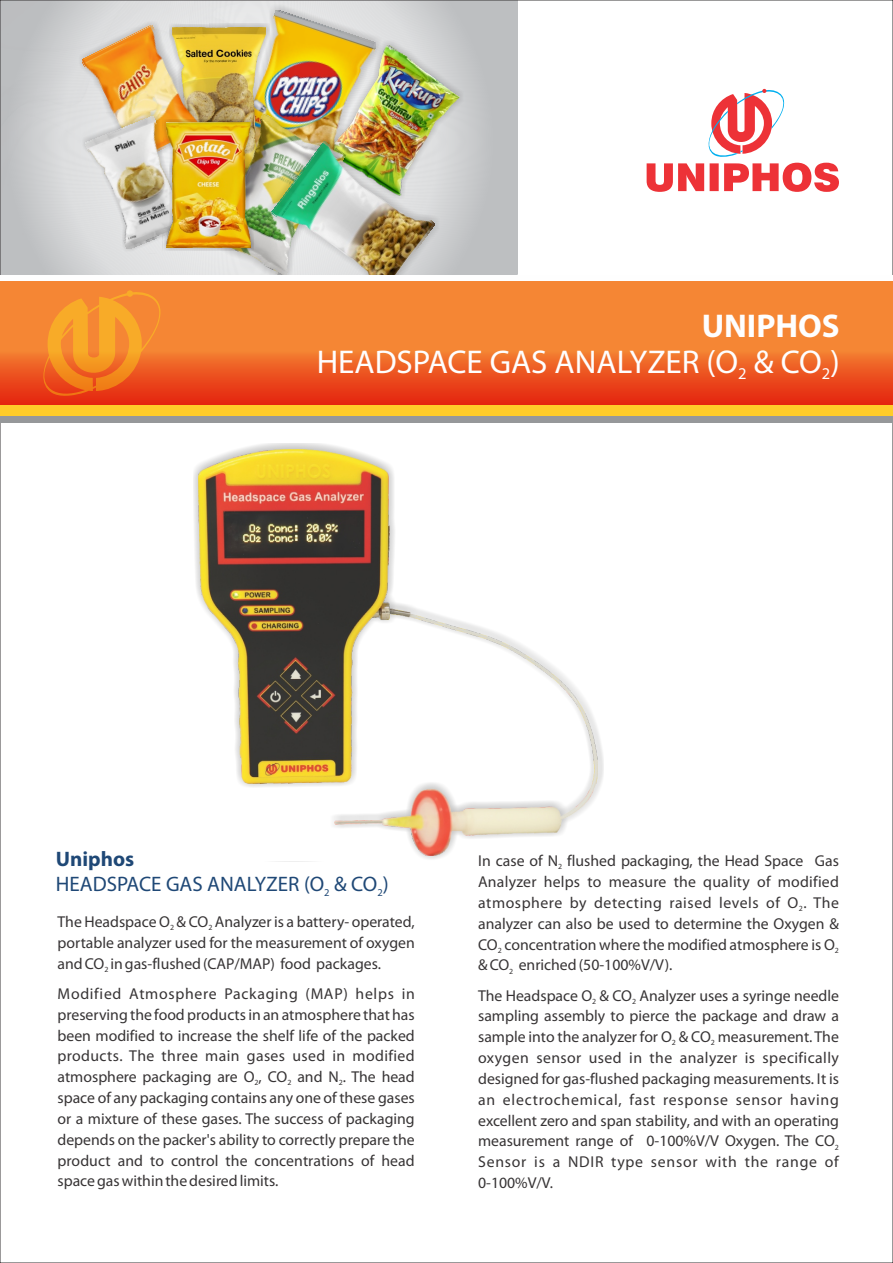
<style>
.page{position:relative;width:893px;height:1263px;background:#fff}
.page>*{position:absolute;margin:0;border:0;box-sizing:border-box;transform-origin:0 0}
.t1{font:33px "Myriad Pro";color:#fefefe}
.t2{font:700 33px "Myriad Pro";color:#fefefe}
.t3{font:21px "Myriad Pro";color:#1f4876}
.t4{font:700 21px "Myriad Pro";color:#1f4876}
.t5{font:16.5px "Myriad Pro";color:#fefefe}
.t6{font:15.75px/20.9px "Myriad Pro";color:#373435;text-align:justify}
.t7{font:10.5px "Myriad Pro";color:#1f4876}
.t8{font:7.8px "Myriad Pro";color:#373435}
</style>
<div class="page">
<svg style="left:256px;top:2px;width:261px;height:273px;background:#c2c4c6"></svg>
<div style="left:321px;top:40px;width:144px;height:161px;background:#373435;opacity:.29"></div>
<img style="left:382px;top:46px;width:77px;height:149px">
<div style="left:223px;top:4px;width:159px;height:187px;background:#373435;opacity:.29"></div>
<img style="left:229px;top:10px;width:147px;height:125px">
<div style="left:169px;top:24px;width:100px;height:154px;background:#373435;opacity:.29"></div>
<img style="left:208px;top:28px;width:58px;height:81px">
<div style="left:77px;top:20px;width:131px;height:148px;background:#373435;opacity:.29"></div>
<img style="left:82px;top:25px;width:121px;height:87px">
<div style="left:197px;top:109px;width:154px;height:166px;background:#373435;opacity:.29"></div>
<img style="left:203px;top:114px;width:142px;height:161px">
<div style="left:81px;top:112px;width:118px;height:141px;background:#373435;opacity:.29"></div>
<img style="left:86px;top:116px;width:109px;height:133px">
<div style="left:163px;top:119px;width:91px;height:132px;background:#373435;opacity:.29"></div>
<img style="left:166px;top:122px;width:85px;height:125px">
<div style="left:266px;top:135px;width:175px;height:140px;background:#373435;opacity:.29"></div>
<img style="left:272px;top:141px;width:163px;height:134px">
<svg style="left:647px;top:88px;width:192px;height:104px"></svg>
<div style="left:0;top:411px;width:893px;height:11px;background:#96989a"></div>
<div style="left:0;top:404px;width:893px;height:12px;background:#ffcc29"></div>
<svg style="left:0;top:281px;width:893px;height:123px;background:#f06e2a"></svg>
<svg style="left:39px;top:290px;width:127px;height:107px;background:#f28228"></svg>
<div style="left:193px;top:443px;width:410px;height:418px;background:#000;opacity:.29"></div>
<img style="left:199px;top:449px;width:398px;height:406px">
<h1 class="t2" style="left:702px;top:312px;width:140px">UNIPHOS</h1>
<h1 class="t1" style="left:317px;top:348px;width:524px">HEADSPACE GAS ANALYZER (O &amp; CO )</h1>
<p class="t5" style="left:738px;top:367px;width:10px">2</p>
<p class="t5" style="left:822px;top:367px;width:10px">2</p>
<h2 class="t4" style="left:56px;top:850px;width:80px">Uniphos</h2>
<h2 class="t3" style="left:56px;top:876px;width:334px">HEADSPACE GAS ANALYZER (O &amp; CO )</h2>
<p class="t7" style="left:324px;top:888px;width:7px">2</p>
<p class="t7" style="left:377px;top:888px;width:7px">2</p>
<p class="t6" style="left:58px;top:913px;width:359px">The Headspace O &amp; CO Analyzer is a battery- operated,</p>
<p class="t8" style="left:170px;top:924px;width:6px">2</p>
<p class="t8" style="left:208px;top:924px;width:6px">2</p>
<p class="t6" style="left:58px;top:933px;width:359px">portable analyzer used for the measurement of oxygen and CO in gas-flushed (CAP/MAP) food packages.</p>
<p class="t8" style="left:104px;top:966px;width:6px">2</p>
<p class="t6" style="left:58px;top:984px;width:359px">Modified Atmosphere Packaging (MAP) helps in preserving the food products in an atmosphere that has been modified to increase the shelf life of the packed products. The three main gases used in modified atmosphere packaging are O , CO and N . The head</p>
<p class="t8" style="left:255px;top:1079px;width:6px">2</p>
<p class="t8" style="left:287px;top:1079px;width:6px">2</p>
<p class="t8" style="left:339px;top:1079px;width:6px">2</p>
<p class="t6" style="left:57px;top:1089px;width:359px">space of any packaging contains any one of these gases or a mixture of these gases. The success of packaging depends on the packer's ability to correctly prepare the product and to control the concentrations of head space gas within the desired limits.</p>
<p class="t6" style="left:478px;top:852px;width:362px">In case of N flushed packaging, the Head Space Gas</p>
<p class="t8" style="left:558px;top:863px;width:6px">2</p>
<p class="t6" style="left:478px;top:873px;width:362px">Analyzer helps to measure the quality of modified atmosphere by detecting raised levels of O . The</p>
<p class="t8" style="left:799px;top:905px;width:6px">2</p>
<p class="t6" style="left:478px;top:914px;width:362px">analyzer can also be used to determine the Oxygen &amp; CO<sub>2</sub> concentration where the modified atmosphere is O<sub>2 </sub>&amp; CO enriched (50-100%V/V).</p>
<p class="t8" style="left:509px;top:968px;width:6px">2</p>
<p class="t6" style="left:478px;top:986px;width:362px">The Headspace O &amp; CO Analyzer uses a syringe needle</p>
<p class="t8" style="left:592px;top:998px;width:6px">2</p>
<p class="t8" style="left:632px;top:998px;width:6px">2</p>
<p class="t6" style="left:478px;top:1007px;width:362px">sampling assembly to pierce the package and draw a sample into the analyzer for O &amp; CO measurement. The</p>
<p class="t8" style="left:672px;top:1039px;width:6px">2</p>
<p class="t8" style="left:711px;top:1039px;width:6px">2</p>
<p class="t6" style="left:478px;top:1049px;width:362px">oxygen sensor used in the analyzer is specifically designed for gas-flushed packaging measurements. It is an electrochemical, fast response sensor having excellent zero and span stability, and with an operating measurement range of 0-100%V/V Oxygen. The CO<sub>2<br></sub>Sensor is a NDIR type sensor with the range of 0-100%V/V.</p>
</div>
